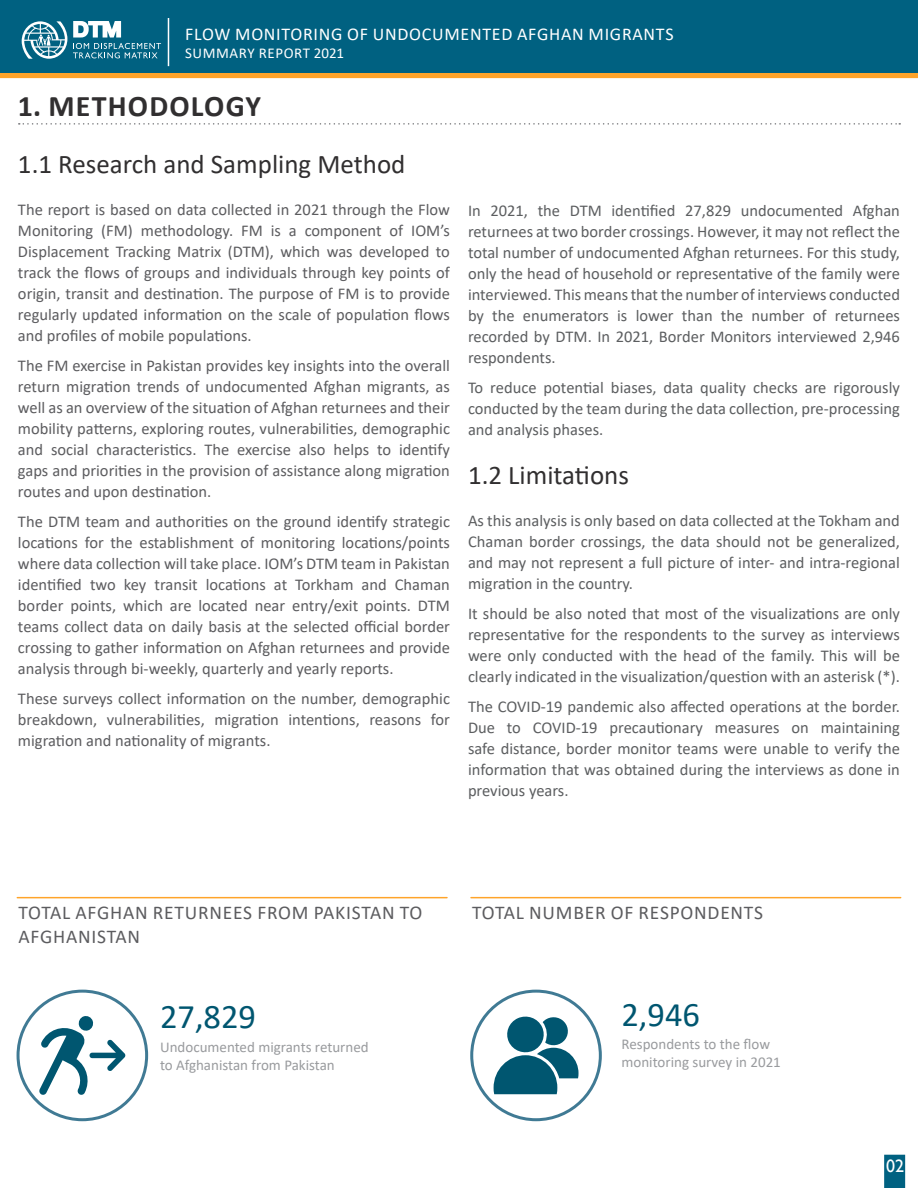
<style>
.page{position:relative;width:918px;height:1188px;background:#fff}
.page>*{position:absolute;margin:0;border:0;box-sizing:border-box;transform-origin:0 0}
.t1{font:34.5px "Calibri";color:#005670}
.t2{font:700 30px "Calibri";letter-spacing:.04em;color:#312f30}
.t3{font:27px "Calibri";color:#312f30}
.t4{font:19.5px/23.4px "Calibri";letter-spacing:.04em;color:#5c5c5f}
.t5{font:18px "Calibri";letter-spacing:.04em;color:#fff}
.t6{font:18px "Gill Sans";color:#fff}
.t7{font:16.5px/21px "Calibri";color:#5c5c5f;text-align:justify}
.t8{font:16.5px/21px "Calibri";color:#5c5e60;text-align:justify}
.t9{font:15px/18px "Calibri";color:#999b9e}
.t10{font:15px "Calibri";letter-spacing:.04em;color:#fff}
</style>
<div class="page">
<svg style="left:19px;top:123px;width:881px;height:2px"></svg>
<div style="left:0;top:72px;width:918px;height:6px;background:#ffa42a"></div>
<div style="left:0;top:1px;width:918px;height:72px;background:#006181"></div>
<hr style="left:168px;top:18px;width:1px;height:48px;background:#fff">
<div style="left:884px;top:1155px;width:21px;height:33px;background:#006181"></div>
<hr style="left:17px;top:897px;width:430px;height:1px;background:#ffa42a">
<hr style="left:471px;top:897px;width:430px;height:1px;background:#ffa42a">
<svg style="left:39px;top:1016px;width:87px;height:79px"></svg>
<div style="left:17px;top:990px;width:131px;height:131px;border:3px solid #407a94;border-radius:50%"></div>
<svg style="left:494px;top:1016px;width:85px;height:78px"></svg>
<div style="left:470px;top:990px;width:132px;height:131px;border:3px solid #407a94;border-radius:50%"></div>
<svg style="left:22px;top:21px;width:45px;height:38px"></svg>
<svg style="left:73px;top:21px;width:88px;height:37px"></svg>
<p class="t5" style="left:185px;top:22px;width:490px">FLOW MONITORING OF UNDOCUMENTED AFGHAN MIGRANTS</p>
<p class="t10" style="left:185px;top:43px;width:161px">SUMMARY REPORT 2021</p>
<p class="t2" style="left:18px;top:85px;width:245px">1. METHODOLOGY</p>
<p class="t3" style="left:18px;top:145px;width:389px">1.1 Research and Sampling Method</p>
<p class="t7" style="left:18px;top:198px;width:434px">The report is based on data collected in 2021 through the Flow Monitoring (FM) methodology. FM is a component of IOM’s Displacement Tracking Matrix (DTM), which was developed to track the flows of groups and individuals through key points of origin, transit and destination. The purpose of FM is to provide regularly updated information on the scale of population flows and profiles of mobile populations.</p>
<p class="t7" style="left:18px;top:354px;width:434px">The FM exercise in Pakistan provides key insights into the overall return migration trends of undocumented Afghan migrants, as well as an overview of the situation of Afghan returnees and their mobility patterns, exploring routes, vulnerabilities, demographic and social characteristics. The exercise also helps to identify gaps and priorities in the provision of assistance along migration routes and upon destination.</p>
<p class="t7" style="left:18px;top:510px;width:434px">The DTM team and authorities on the ground identify strategic locations for the establishment of monitoring locations/points where data collection will take place. IOM’s DTM team in Pakistan identified two key transit locations at Torkham and Chaman border points, which are located near entry/exit points. DTM teams collect data on daily basis at the selected official border crossing to gather information on Afghan returnees and provide analysis through bi-weekly, quarterly and yearly reports.</p>
<p class="t7" style="left:18px;top:687px;width:434px">These surveys collect information on the number, demographic breakdown, vulnerabilities, migration intentions, reasons for migration and nationality of migrants.</p>
<p class="t8" style="left:468px;top:200px;width:434px">In 2021, the DTM identified 27,829 undocumented Afghan returnees at two border crossings. However, it may not reflect the total number of undocumented Afghan returnees. For this study, only the head of household or representative of the family were interviewed. This means that the number of interviews conducted by the enumerators is lower than the number of returnees recorded by DTM. In 2021, Border Monitors interviewed 2,946 respondents.</p>
<p class="t8" style="left:468px;top:377px;width:433px">To reduce potential biases, data quality checks are rigorously conducted by the team during the data collection, pre-processing and analysis phases.</p>
<p class="t3" style="left:468px;top:456px;width:162px">1.2 Limitations</p>
<p class="t8" style="left:468px;top:509px;width:434px">As this analysis is only based on data collected at the Tokham and Chaman border crossings, the data should not be generalized, and may not represent a full picture of inter- and intra-regional migration in the country.</p>
<p class="t8" style="left:468px;top:602px;width:434px">It should be also noted that most of the visualizations are only representative for the respondents to the survey as interviews were only conducted with the head of the family. This will be clearly indicated in the visualization/question with an asterisk (*).</p>
<p class="t8" style="left:468px;top:695px;width:433px">The COVID-19 pandemic also affected operations at the border.<br>Due to COVID-19 precautionary measures on maintaining safe distance, border monitor teams were unable to verify the information that was obtained during the interviews as done in previous years.</p>
<p class="t4" style="left:19px;top:901px;width:405px">TOTAL AFGHAN RETURNEES FROM PAKISTAN TO<br>AFGHANISTAN</p>
<p class="t4" style="left:472px;top:901px;width:292px">TOTAL NUMBER OF RESPONDENTS</p>
<p class="t1" style="left:160px;top:993px;width:98px">27,829</p>
<p class="t9" style="left:160px;top:1038px;width:210px">Undocumented migrants returned to Afghanistan from Pakistan</p>
<p class="t1" style="left:621px;top:991px;width:80px">2,946</p>
<p class="t9" style="left:621px;top:1035px;width:161px">Respondents to the flow monitoring survey in 2021</p>
<p class="t6" style="left:886px;top:1155px;width:19px">02</p>
</div>
